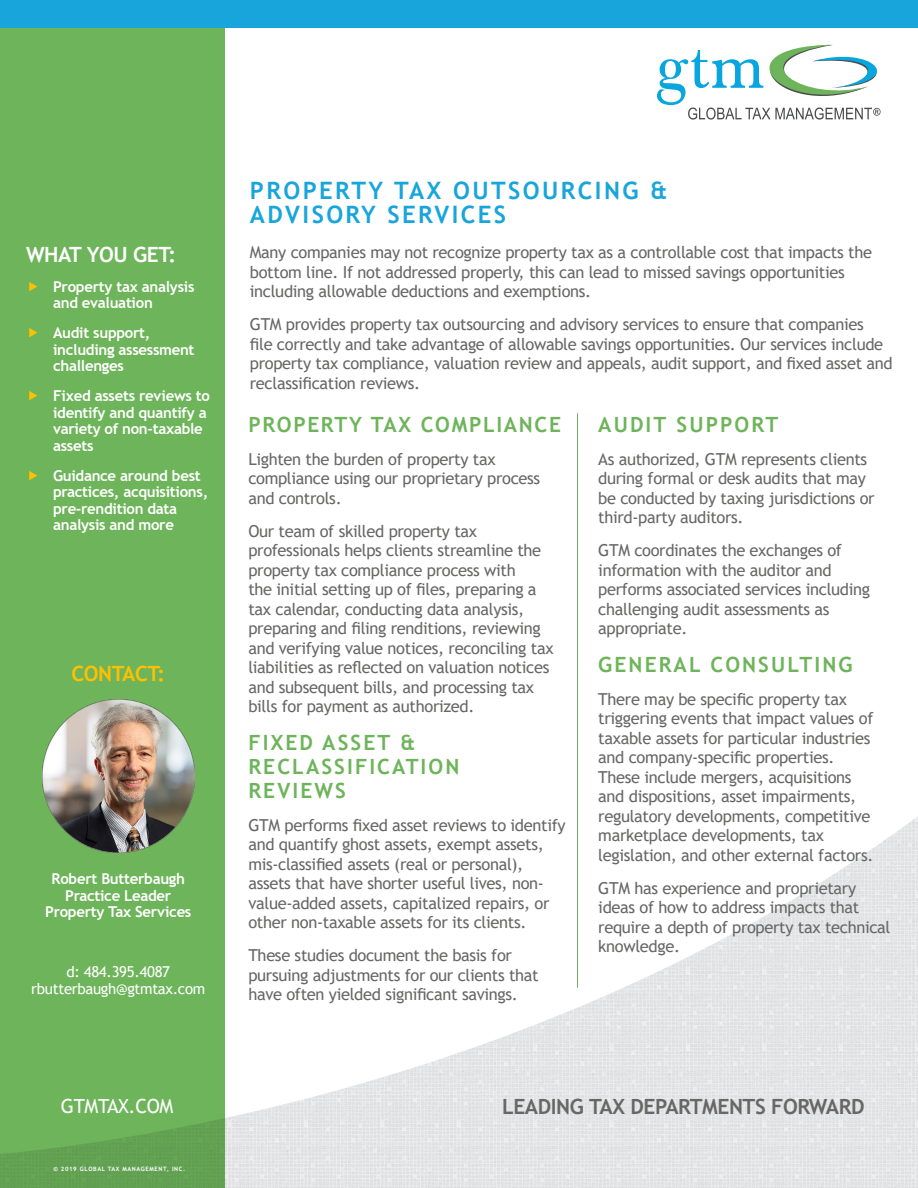
<style>
.page{position:relative;width:918px;height:1188px;background:#fff}
.page>*{position:absolute;margin:0;border:0;box-sizing:border-box;transform-origin:0 0}
.t1{font:700 24px/24px "Trebuchet MS";letter-spacing:.1em;color:#18a5dc}
.t2{font:700 21px/24px "Trebuchet MS";letter-spacing:.1em;color:#6eb45b}
.t3{font:700 21px "Trebuchet MS";letter-spacing:-.02em;color:#676866}
.t4{font:700 21px "Trebuchet MS";letter-spacing:.08em;color:#6eb45b}
.Address{font:700 21px "Trebuchet MS";letter-spacing:-.02em;color:#fff}
.Address-2{font:700 21px "Trebuchet MS";letter-spacing:-.02em;color:#ffc000}
.Copy{font:19.5px "Trebuchet MS";letter-spacing:-.02em;color:#fff}
.Bullet_Copy{font:16.5px/19.5px "Trebuchet MS";letter-spacing:-.02em;color:#676866}
.Copy-2{font:16.5px/19.5px "Trebuchet MS";letter-spacing:-.02em;color:#676866}
.Address-3{font:700 15px/16.5px "Trebuchet MS";letter-spacing:-.02em;color:#fff}
.Address-4{font:15px/16.5px "Trebuchet MS";letter-spacing:-.02em;color:#fff;text-align:center}
.t5{font:700 6px "Trebuchet MS";letter-spacing:.1em;color:#fff}
</style>
<div class="page">
<img style="left:225px;top:816px;width:693px;height:372px">
<div style="left:0;top:0;width:225px;height:1188px;background:#6eb45b"></div>
<hr style="left:577px;top:413px;width:1px;height:575px;background:#6eb45b">
<div style="left:0;top:0;width:918px;height:28px;background:#18a5dc"></div>
<svg style="left:657px;top:45px;width:224px;height:75px"></svg>
<img style="left:42px;top:700px;width:153px;height:152px">
<p class="Address" style="left:26px;top:241px;width:152px">WHAT YOU GET:</p>
<p class="Address-3" style="left:53px;top:278px;width:143px">Property tax analysis and evaluation</p>
<p class="Address-3" style="left:53px;top:325px;width:143px">Audit support, including assessment challenges</p>
<p class="Address-3" style="left:53px;top:388px;width:158px">Fixed assets reviews to identify and quantify a variety of non-taxable assets</p>
<p class="Address-3" style="left:53px;top:467px;width:157px">Guidance around best practices, acquisitions, pre-rendition data analysis and more</p>
<p class="Address-2" style="left:71px;top:660px;width:95px">CONTACT:</p>
<p class="Address-3" style="left:45px;top:870px;width:148px;text-align:center">Robert Butterbaugh<br>Practice Leader<br>Property Tax Services</p>
<p class="Address-4" style="left:31px;top:963px;width:176px">d: 484.395.4087 rbutterbaugh@gtmtax.com</p>
<p class="Copy" style="left:61px;top:1093px;width:114px">GTMTAX.COM</p>
<p class="t5" style="left:54px;top:1165px;width:133px">© 2019 GLOBAL TAX MANAGEMENT, INC.</p>
<p class="t1" style="left:250px;top:178px;width:419px">PROPERTY TAX OUTSOURCING &amp;<br>ADVISORY SERVICES</p>
<p class="Copy-2" style="left:250px;top:243px;width:624px">Many companies may not recognize property tax as a controllable cost that impacts the bottom line. If not addressed properly, this can lead to missed savings opportunities including allowable deductions and exemptions.</p>
<p class="Copy-2" style="left:250px;top:315px;width:644px">GTM provides property tax outsourcing and advisory services to ensure that companies<br>file correctly and take advantage of allowable savings opportunities. Our services include property tax compliance, valuation review and appeals, audit support, and fixed asset and reclassification reviews.</p>
<p class="t4" style="left:248px;top:411px;width:314px">PROPERTY TAX COMPLIANCE</p>
<p class="Bullet_Copy" style="left:248px;top:449px;width:293px">Lighten the burden of property tax compliance using our proprietary process and controls.</p>
<p class="Bullet_Copy" style="left:248px;top:521px;width:307px">Our team of skilled property tax professionals helps clients streamline the property tax compliance process with<br>the initial setting up of files, preparing a tax calendar, conducting data analysis, preparing and filing renditions, reviewing and verifying value notices, reconciling tax liabilities as reflected on valuation notices and subsequent bills, and processing tax bills for payment as authorized.</p>
<p class="t2" style="left:248px;top:730px;width:213px">FIXED ASSET &amp;<br>RECLASSIFICATION<br>REVIEWS</p>
<p class="Bullet_Copy" style="left:248px;top:815px;width:319px">GTM performs fixed asset reviews to identify and quantify ghost assets, exempt assets, mis-classified assets (real or personal), assets that have shorter useful lives, non&shy;value-added assets, capitalized repairs, or other non-taxable assets for its clients.</p>
<p class="Bullet_Copy" style="left:248px;top:946px;width:292px">These studies document the basis for pursuing adjustments for our clients that have often yielded significant savings.</p>
<p class="t2" style="left:598px;top:412px;width:182px">AUDIT SUPPORT</p>
<p class="Bullet_Copy" style="left:598px;top:449px;width:278px">As authorized, GTM represents clients during formal or desk audits that may be conducted by taxing jurisdictions or third-party auditors.</p>
<p class="Bullet_Copy" style="left:598px;top:541px;width:273px">GTM coordinates the exchanges of information with the auditor and performs associated services including challenging audit assessments as appropriate.</p>
<p class="t2" style="left:598px;top:652px;width:256px">GENERAL CONSULTING</p>
<p class="Bullet_Copy" style="left:598px;top:689px;width:277px">There may be specific property tax triggering events that impact values of taxable assets for particular industries and company-specific properties.<br>These include mergers, acquisitions and dispositions, asset impairments, regulatory developments, competitive marketplace developments, tax legislation, and other external factors.</p>
<p class="Bullet_Copy" style="left:598px;top:878px;width:294px">GTM has experience and proprietary ideas of how to address impacts that require a depth of property tax technical knowledge.</p>
<p class="t3" style="left:502px;top:1093px;width:364px">LEADING TAX DEPARTMENTS FORWARD</p>
</div>
